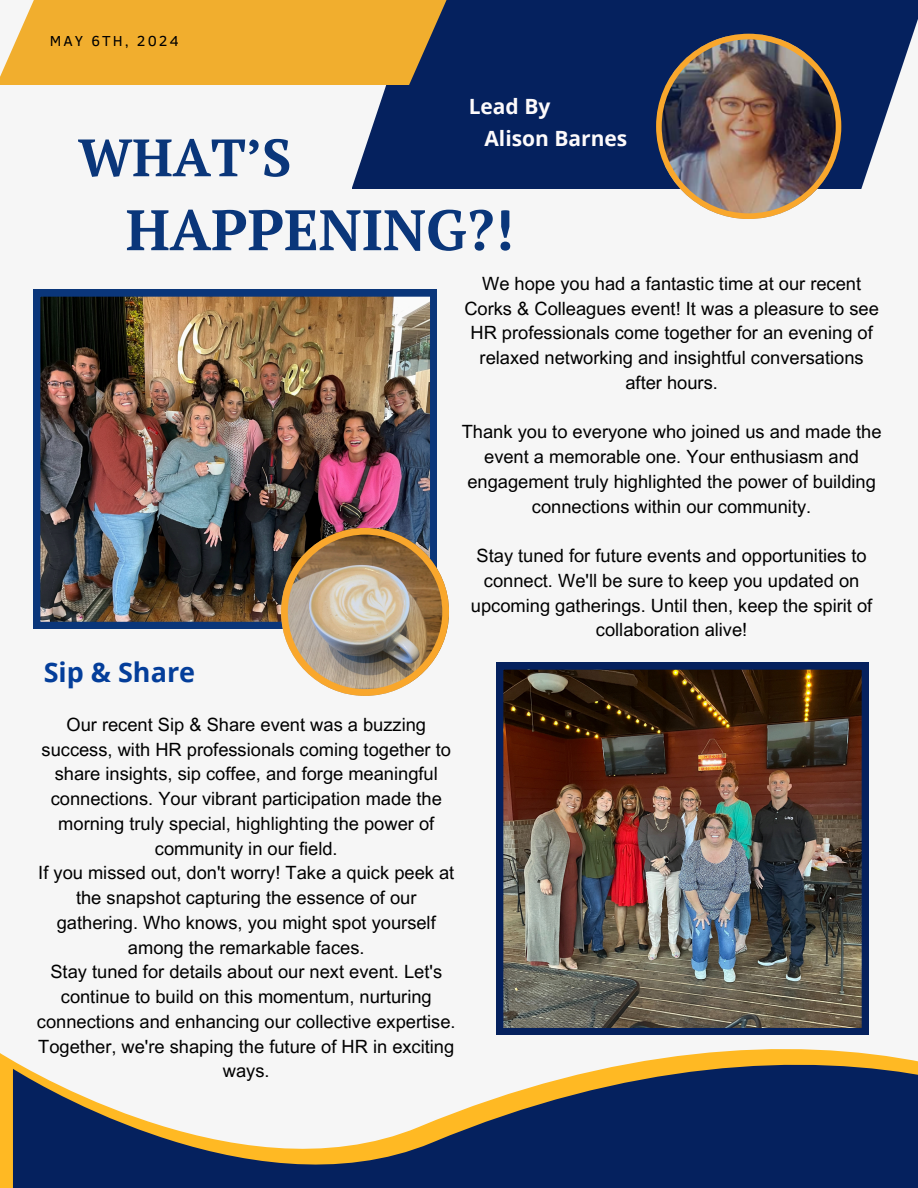
<style>
.page{position:relative;width:918px;height:1188px;background:#f6f6f6}
.page>*{position:absolute;margin:0;border:0;box-sizing:border-box;transform-origin:0 0}
.t1{font:700 57px "PT Serif";color:#0a367a}
.t2{font:700 52.5px "PT Serif";color:#0a367a}
.t3{font:700 27px "Open Sans";color:#043e9a}
.t4{font:700 21px "Open Sans";color:#fdfafb}
.t5{font:18.3px/24.8px "Arial MT Pro";color:#000;text-align:center}
.t6{font:14.85px "Clear Sans";letter-spacing:.14em;color:#000001}
</style>
<div class="page">
<svg style="left:0;top:1049px;width:837px;height:139px;fill:#fab924"></svg>
<svg style="left:13px;top:1051px;width:905px;height:137px;fill:#05215e"></svg>
<svg style="left:352px;top:0;width:566px;height:189px;background:#1c356c"></svg>
<div style="left:0;top:0;width:472px;height:85px;background:#f1ae2e"></div>
<img style="left:34px;top:290px;width:402px;height:339px">
<img style="left:281px;top:528px;width:168px;height:168px">
<img style="left:497px;top:663px;width:371px;height:372px">
<img style="left:656px;top:34px;width:185px;height:185px">
<h4 class="t6" style="left:50px;top:30px;width:131px">MAY 6TH, 2024</h4>
<p class="t4" style="left:469px;top:92px;width:83px">Lead By</p>
<h4 class="t4" style="left:484px;top:123px;width:144px">Alison Barnes</h4>
<p class="t2" style="left:78px;top:122px;width:215px">WHAT’S</p>
<p class="t1" style="left:126px;top:191px;width:390px">HAPPENING?!</p>
<p class="t3" style="left:44px;top:654px;width:153px">Sip &amp; Share</p>
<h1 class="t5" style="left:464px;top:273px;width:416px">We hope you had a fantastic time at our recent Corks &amp; Colleagues event! It was a pleasure to see HR professionals come together for an evening of relaxed networking and insightful conversations after hours.</h1>
<h4 class="t5" style="left:462px;top:422px;width:421px">Thank you to everyone who joined us and made the event a memorable one. Your enthusiasm and engagement truly highlighted the power of building connections within our community.</h4>
<h4 class="t5" style="left:471px;top:546px;width:403px">Stay tuned for future events and opportunities to connect. We'll be sure to keep you updated on upcoming gatherings. Until then, keep the spirit of collaboration alive!</h4>
<h1 class="t5" style="left:37px;top:714px;width:420px">Our recent Sip &amp; Share event was a buzzing success, with HR professionals coming together to share insights, sip coffee, and forge meaningful connections. Your vibrant participation made the morning truly special, highlighting the power of community in our field.<br>If you missed out, don't worry! Take a quick peek at the snapshot capturing the essence of our gathering. Who knows, you might spot yourself among the remarkable faces.<br>Stay tuned for details about our next event. Let's continue to build on this momentum, nurturing connections and enhancing our collective expertise.<br>Together, we're shaping the future of HR in exciting ways.</h1>
</div>
